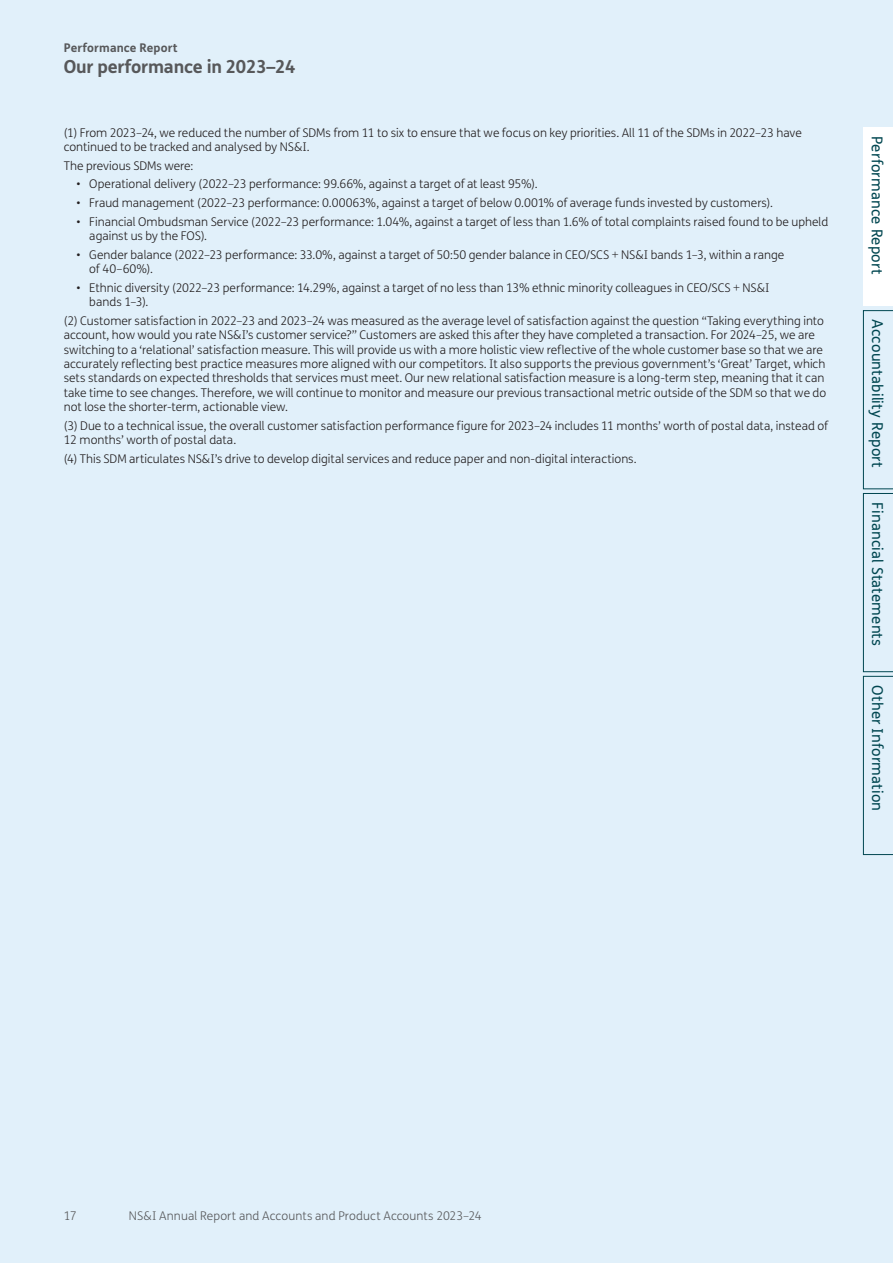
<style>
.page{position:relative;width:893px;height:1263px;background:#e1f0fa}
.page>*{position:absolute;margin:0;border:0;box-sizing:border-box;transform-origin:0 0}
.t1{font:700 18px "NSI Everyday";letter-spacing:-.01em;color:#57585a}
.t2{font:15px "NSI Everyday";letter-spacing:.01em;color:#004650}
.t3{font:300 12px/14.4px "NSI Everyday";color:#231f20}
.t4{font:300 12px "NSI Everyday";letter-spacing:.01em;color:#57585a}
.t5{font:700 12px "NSI Everyday";letter-spacing:.01em;color:#57585a}
</style>
<div class="page">
<div style="left:863px;top:128px;width:30px;height:178px;background:#fff"></div>
<svg style="left:863px;top:310px;width:30px;height:545px"></svg>
<p class="t5" style="left:64px;top:39px;width:115px">Performance Report</p>
<h1 class="t1" style="left:64px;top:54px;width:233px">Our performance in 2023–24</h1>
<p class="t3" style="left:64px;top:125px;width:740px">(1) From 2023–24, we reduced the number of SDMs from 11 to six to ensure that we focus on key priorities. All 11 of the SDMs in 2022–23 have continued to be tracked and analysed by NS&amp;I.</p>
<p class="t3" style="left:64px;top:158px;width:131px">The previous SDMs were:</p>
<p class="t3" style="left:77px;top:177px;width:462px">• Operational delivery (2022–23 performance: 99.66%, against a target of at least 95%).</p>
<p class="t3" style="left:77px;top:196px;width:698px">• Fraud management (2022–23 performance: 0.00063%, against a target of below 0.001% of average funds invested by customers).</p>
<p class="t3" style="left:89px;top:214px;width:741px;text-indent:-13px">• Financial Ombudsman Service (2022–23 performance: 1.04%, against a target of less than 1.6% of total complaints raised found to be upheld against us by the FOS).</p>
<p class="t3" style="left:89px;top:247px;width:697px;text-indent:-13px">• Gender balance (2022–23 performance: 33.0%, against a target of 50:50 gender balance in CEO/SCS + NS&amp;I bands 1–3, within a range of 40–60%).</p>
<p class="t3" style="left:89px;top:280px;width:682px;text-indent:-13px">• Ethnic diversity (2022–23 performance: 14.29%, against a target of no less than 13% ethnic minority colleagues in CEO/SCS + NS&amp;I bands 1–3).</p>
<p class="t3" style="left:64px;top:313px;width:764px">(2) Customer satisfaction in 2022–23 and 2023–24 was measured as the average level of satisfaction against the question “Taking everything into account, how would you rate NS&amp;I’s customer service?” Customers are asked this after they have completed a transaction. For 2024–25, we are switching to a ‘relational’ satisfaction measure. This will provide us with a more holistic view reflective of the whole customer base so that we are accurately reflecting best practice measures more aligned with our competitors. It also supports the previous government’s ‘Great’ Target, which sets standards on expected thresholds that services must meet. Our new relational satisfaction measure is a long-term step, meaning that it can take time to see changes. Therefore, we will continue to monitor and measure our previous transactional metric outside of the SDM so that we do not lose the shorter-term, actionable view.</p>
<p class="t3" style="left:64px;top:418px;width:766px">(3) Due to a technical issue, the overall customer satisfaction performance figure for 2023–24 includes 11 months’ worth of postal data, instead of<br>12 months’ worth of postal data.</p>
<p class="t3" style="left:64px;top:451px;width:574px">(4) This SDM articulates NS&amp;I’s drive to develop digital services and reduce paper and non-digital interactions.</p>
<p class="t2" style="left:886px;top:136px;width:140px;rotate:90deg">Performance Report</p>
<p class="t2" style="left:887px;top:319px;width:150px;rotate:90deg">Accountability Report</p>
<p class="t2" style="left:887px;top:502px;width:146px;rotate:90deg">Financial Statements</p>
<p class="t2" style="left:887px;top:685px;width:128px;rotate:90deg">Other Information</p>
<p class="t4" style="left:64px;top:1209px;width:14px">17</p>
<p class="t4" style="left:129px;top:1209px;width:354px">NS&amp;I Annual Report and Accounts and Product Accounts 2023–24</p>
</div>
